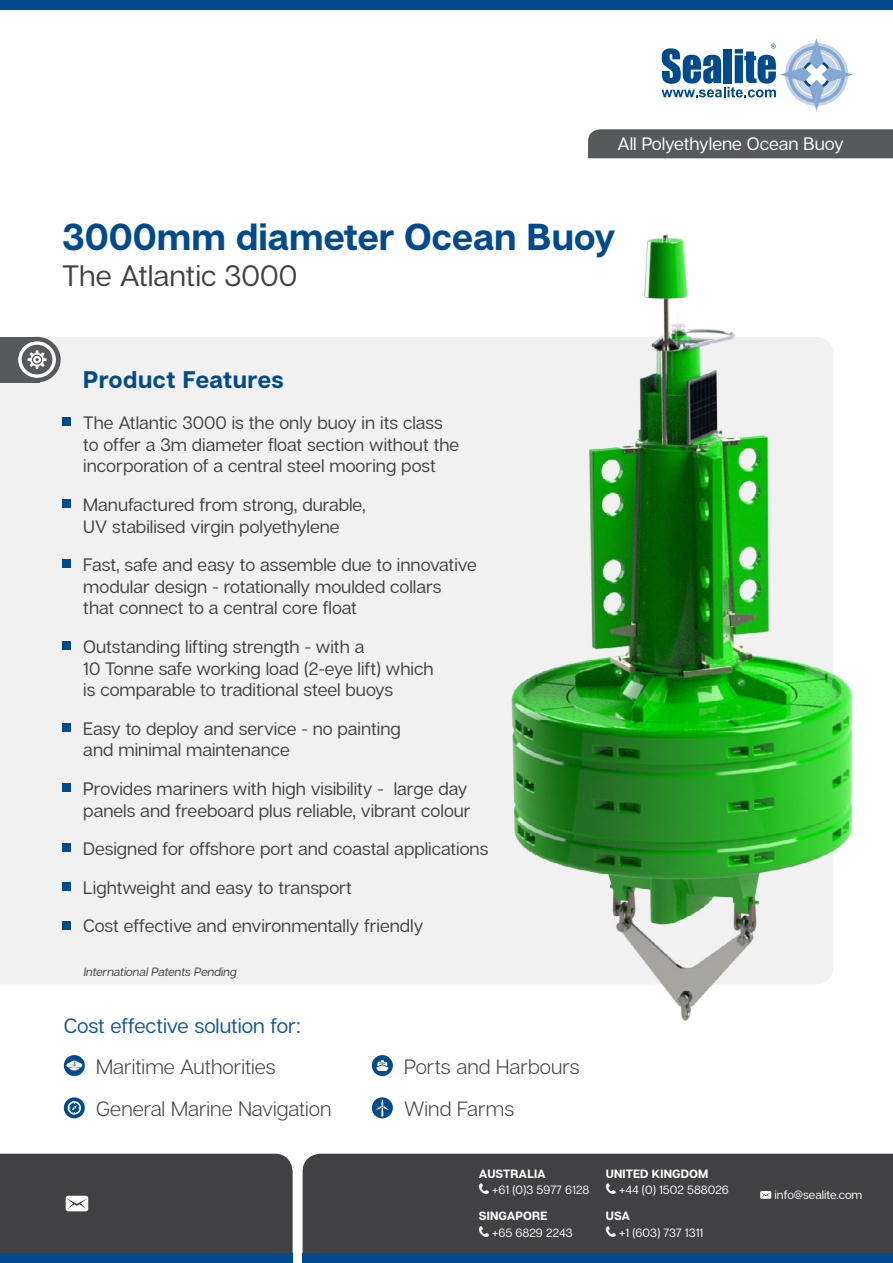
<style>
.page{position:relative;width:893px;height:1263px;background:#fff}
.page>*{position:absolute;margin:0;border:0;box-sizing:border-box;transform-origin:0 0}
.t1{font:700 37.5px "Articulat C Fv 2";color:#004b8d}
.t2{font:29.55px "Articulat C Fv 2 Text";color:#414042}
.t3{font:700 24px "Articulat C Fv 2";letter-spacing:.02em;color:#004b8d}
.t4{font:300 20.7px "Articulat C Fv 2";color:#414042}
.t5{font:20.7px "Articulat C Fv 2 Text";color:#0f5595}
.t6{font:18px/21.6px "Articulat C Fv 2 Text";color:#414042}
.t7{font:18px "Articulat C Fv 2 Text";color:#fff}
.t8{font:12px "Articulat C Fv 2 Text";color:#fff}
.t9{font:700 12px "Articulat C Fv 2";letter-spacing:.01em;color:#fff}
.t10{font:italic 12px "Articulat C Fv 2 Text";color:#414042}
</style>
<div class="page">
<div style="left:0;top:337px;width:502px;height:647px;background:#f1f1f2"></div>
<div style="left:0;top:337px;width:40px;height:45px;background:#58595b"></div>
<div style="left:13px;top:337px;width:48px;height:45px;background:#58595b;border-radius:50%"></div>
<svg style="left:18px;top:341px;width:38px;height:37px"></svg>
<div style="left:62px;top:417px;width:9px;height:9px;background:#004b8d"></div>
<div style="left:62px;top:499px;width:9px;height:9px;background:#004b8d"></div>
<div style="left:62px;top:559px;width:9px;height:9px;background:#004b8d"></div>
<div style="left:62px;top:641px;width:9px;height:9px;background:#004b8d"></div>
<div style="left:62px;top:723px;width:9px;height:9px;background:#004b8d"></div>
<div style="left:62px;top:783px;width:9px;height:9px;background:#004b8d"></div>
<div style="left:62px;top:843px;width:9px;height:9px;background:#004b8d"></div>
<div style="left:62px;top:882px;width:9px;height:9px;background:#004b8d"></div>
<div style="left:62px;top:921px;width:9px;height:8px;background:#004b8d"></div>
<img style="left:502px;top:234px;width:351px;height:787px">
<div style="left:303px;top:1154px;width:590px;height:99px;background:#414042"></div>
<div style="left:303px;top:1253px;width:590px;height:10px;background:#004b8d"></div>
<div style="left:0;top:1253px;width:293px;height:10px;background:#004b8d"></div>
<svg style="left:479px;top:1183px;width:10px;height:11px"></svg>
<svg style="left:479px;top:1226px;width:10px;height:11px"></svg>
<svg style="left:605px;top:1183px;width:11px;height:11px"></svg>
<svg style="left:605px;top:1226px;width:11px;height:11px"></svg>
<div style="left:0;top:1154px;width:293px;height:99px;background:#414042"></div>
<svg style="left:760px;top:1191px;width:11px;height:8px"></svg>
<div style="left:0;top:0;width:893px;height:10px;background:#004b8d"></div>
<svg style="left:661px;top:38px;width:192px;height:73px"></svg>
<div style="left:588px;top:129px;width:305px;height:29px;background:#58595b"></div>
<div style="left:64px;top:1055px;width:21px;height:21px;background:#004b8d;border-radius:50%"></div>
<svg style="left:66px;top:1060px;width:16px;height:10px"></svg>
<svg style="left:372px;top:1097px;width:21px;height:21px"></svg>
<svg style="left:376px;top:1099px;width:12px;height:17px"></svg>
<div style="left:372px;top:1055px;width:21px;height:21px;background:#004b8d;border-radius:50%"></div>
<svg style="left:376px;top:1060px;width:13px;height:11px"></svg>
<svg style="left:64px;top:1097px;width:21px;height:21px"></svg>
<svg style="left:68px;top:1101px;width:13px;height:13px"></svg>
<p class="t7" style="left:617px;top:133px;width:228px">All Polyethylene Ocean Buoy</p>
<h1 class="t1" style="left:62px;top:214px;width:555px">3000mm diameter Ocean Buoy</h1>
<h2 class="t2" style="left:62px;top:258px;width:237px">The Atlantic 3000</h2>
<h3 class="t3" style="left:83px;top:364px;width:202px">Product Features</h3>
<p class="t6" style="left:83px;top:412px;width:377px">The Atlantic 3000 is the only buoy in its class to offer a 3m diameter float section without the incorporation of a central steel mooring post</p>
<p class="t6" style="left:83px;top:494px;width:284px">Manufactured from strong, durable,<br>UV stabilised virgin polyethylene</p>
<p class="t6" style="left:83px;top:554px;width:395px">Fast, safe and easy to assemble due to innovative modular design - rotationally moulded collars that connect to a central core float</p>
<p class="t6" style="left:83px;top:636px;width:352px">Outstanding lifting strength - with a<br>10 Tonne safe working load (2-eye lift) which is comparable to traditional steel buoys</p>
<p class="t6" style="left:83px;top:718px;width:319px">Easy to deploy and service - no painting and minimal maintenance</p>
<p class="t6" style="left:83px;top:778px;width:389px">Provides mariners with high visibility - large day panels and freeboard plus reliable, vibrant colour</p>
<p class="t6" style="left:83px;top:830px;width:407px;line-height:38.5px">Designed for offshore port and coastal applications<br>Lightweight and easy to transport<br>Cost effective and environmentally friendly</p>
<p class="t10" style="left:84px;top:965px;width:154px">International Patents Pending</p>
<p class="t5" style="left:64px;top:1014px;width:239px">Cost effective solution for:</p>
<p class="t4" style="left:96px;top:1055px;width:181px">Maritime Authorities</p>
<p class="t4" style="left:96px;top:1097px;width:237px">General Marine Navigation</p>
<p class="t4" style="left:404px;top:1055px;width:177px">Ports and Harbours</p>
<p class="t4" style="left:404px;top:1097px;width:111px">Wind Farms</p>
<p class="t9" style="left:479px;top:1166px;width:69px">AUSTRALIA</p>
<p class="t8" style="left:492px;top:1183px;width:99px">+61 (0)3 5977 6128</p>
<p class="t9" style="left:479px;top:1209px;width:70px">SINGAPORE</p>
<p class="t8" style="left:492px;top:1226px;width:82px">+65 6829 2243</p>
<p class="t9" style="left:606px;top:1166px;width:104px">UNITED KINGDOM</p>
<p class="t8" style="left:619px;top:1183px;width:111px">+44 (0) 1502 588026</p>
<p class="t9" style="left:606px;top:1209px;width:26px">USA</p>
<p class="t8" style="left:619px;top:1226px;width:86px">+1 (603) 737 1311</p>
<p class="t8" style="left:775px;top:1187px;width:89px">info@sealite.com</p>
</div>
